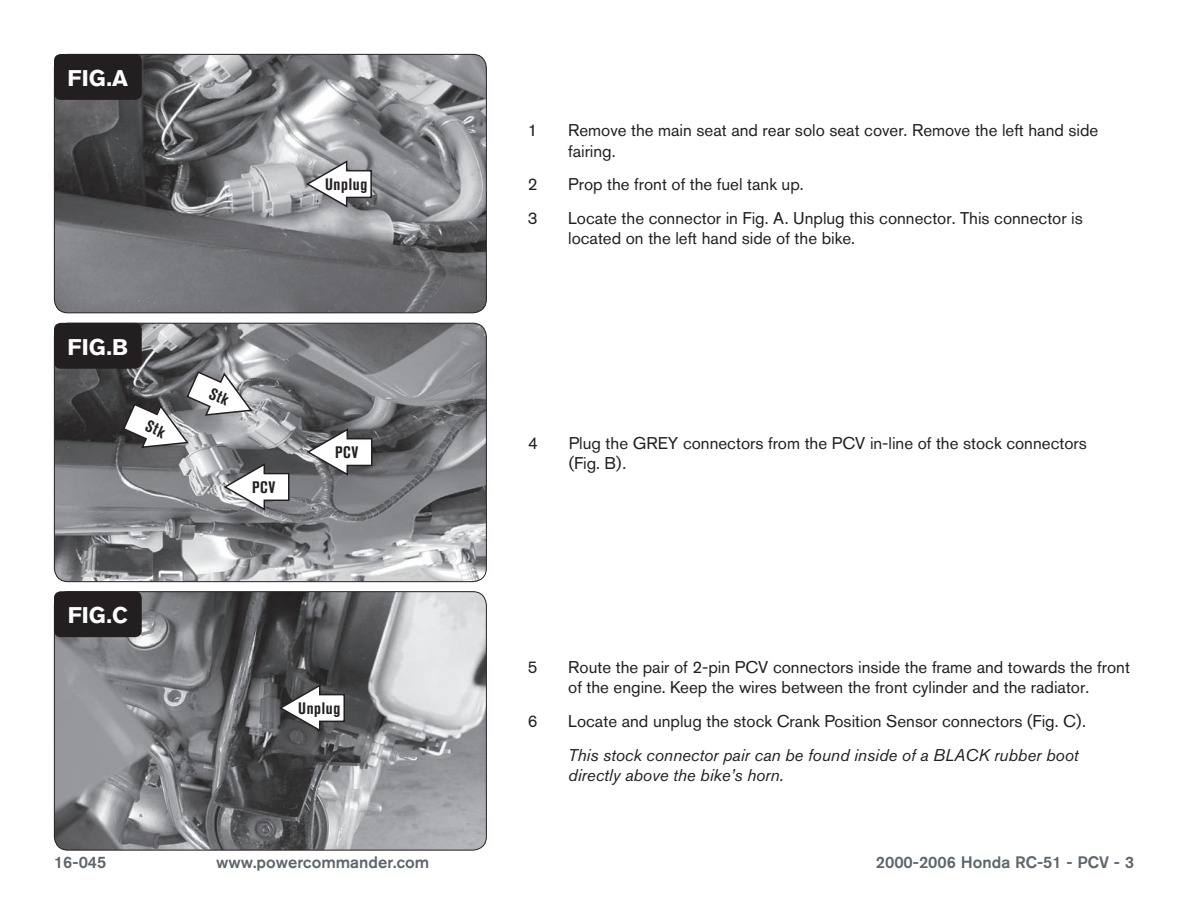
<style>
.page{position:relative;width:1188px;height:918px;background:#fff}
.page>*{position:absolute;margin:0;border:0;box-sizing:border-box;transform-origin:0 0}
.t1{font:700 22.5px "Akzidenz Grotesk BQ";color:#fff}
.Bodycopy{font:16.8px/20.2px "Akzidenz Grotesk BQ";color:#231f20}
.Bodycopy-2{font:italic 16.8px/20.2px "Akzidenz Grotesk BQ";color:#231f20}
.t2{font:500 16.5px "Akzidenz Grotesk BQ";color:#5e656c}
.Callouts{font:700 condensed 16.5px "Akzidenz Grotesk BQ";letter-spacing:.04em;color:#231f20}
</style>
<div class="page">
<img style="left:54px;top:54px;width:432px;height:259px">
<div style="left:54px;top:54px;width:433px;height:259px;border:1px solid #231f20;border-radius:14px"></div>
<div style="left:54px;top:54px;width:88px;height:46px;background:#231f20;border-radius:7px"></div>
<img style="left:54px;top:323px;width:432px;height:259px">
<div style="left:54px;top:323px;width:433px;height:259px;border:1px solid #231f20;border-radius:14px"></div>
<div style="left:54px;top:323px;width:88px;height:46px;background:#231f20;border-radius:7px"></div>
<img style="left:54px;top:592px;width:432px;height:258px">
<div style="left:54px;top:591px;width:433px;height:259px;border:1px solid #231f20;border-radius:14px"></div>
<div style="left:54px;top:591px;width:88px;height:46px;background:#231f20;border-radius:7px"></div>
<svg style="left:304px;top:160px;width:69px;height:49px"></svg>
<svg style="left:305px;top:428px;width:68px;height:49px"></svg>
<svg style="left:222px;top:462px;width:68px;height:50px"></svg>
<svg style="left:278px;top:683px;width:68px;height:50px"></svg>
<svg style="left:122px;top:370px;width:132px;height:79px"></svg>
<p class="t1" style="left:68px;top:65px;width:62px">FIG.A</p>
<p class="t1" style="left:68px;top:334px;width:62px">FIG.B</p>
<p class="t1" style="left:68px;top:602px;width:62px">FIG.C</p>
<p class="Callouts" style="left:325px;top:175px;width:44px">Unplug</p>
<p class="Callouts" style="left:252px;top:478px;width:25px">PCV</p>
<p class="Callouts" style="left:335px;top:443px;width:25px">PCV</p>
<p class="Callouts" style="left:298px;top:699px;width:44px">Unplug</p>
<p class="Bodycopy" style="left:528px;top:120px;width:11px">1</p>
<p class="Bodycopy" style="left:568px;top:120px;width:532px">Remove the main seat and rear solo seat cover. Remove the left hand side fairing.</p>
<p class="Bodycopy" style="left:528px;top:174px;width:11px">2</p>
<p class="Bodycopy" style="left:568px;top:174px;width:237px">Prop the front of the fuel tank up.</p>
<p class="Bodycopy" style="left:528px;top:208px;width:11px">3</p>
<p class="Bodycopy" style="left:568px;top:208px;width:516px">Locate the connector in Fig. A. Unplug this connector. This connector is located on the left hand side of the bike.</p>
<p class="Bodycopy" style="left:528px;top:433px;width:11px">4</p>
<p class="Bodycopy" style="left:569px;top:433px;width:520px">Plug the GREY connectors from the PCV in-line of the stock connectors (Fig. B).</p>
<p class="Bodycopy" style="left:528px;top:657px;width:11px">5</p>
<p class="Bodycopy" style="left:568px;top:657px;width:563px">Route the pair of 2-pin PCV connectors inside the frame and towards the front of the engine. Keep the wires between the front cylinder and the radiator.</p>
<p class="Bodycopy" style="left:528px;top:711px;width:11px">6</p>
<p class="Bodycopy" style="left:568px;top:711px;width:519px">Locate and unplug the stock Crank Position Sensor connectors (Fig. C).</p>
<p class="Bodycopy-2" style="left:568px;top:745px;width:512px">This stock connector pair can be found inside of a BLACK rubber boot directly above the bike’s horn.</p>
<p class="t2" style="left:54px;top:852px;width:54px">16-045</p>
<p class="t2" style="left:216px;top:852px;width:215px">www.powercommander.com</p>
<p class="t2" style="left:876px;top:852px;width:260px">2000-2006 Honda RC-51 - PCV - 3</p>
</div>
